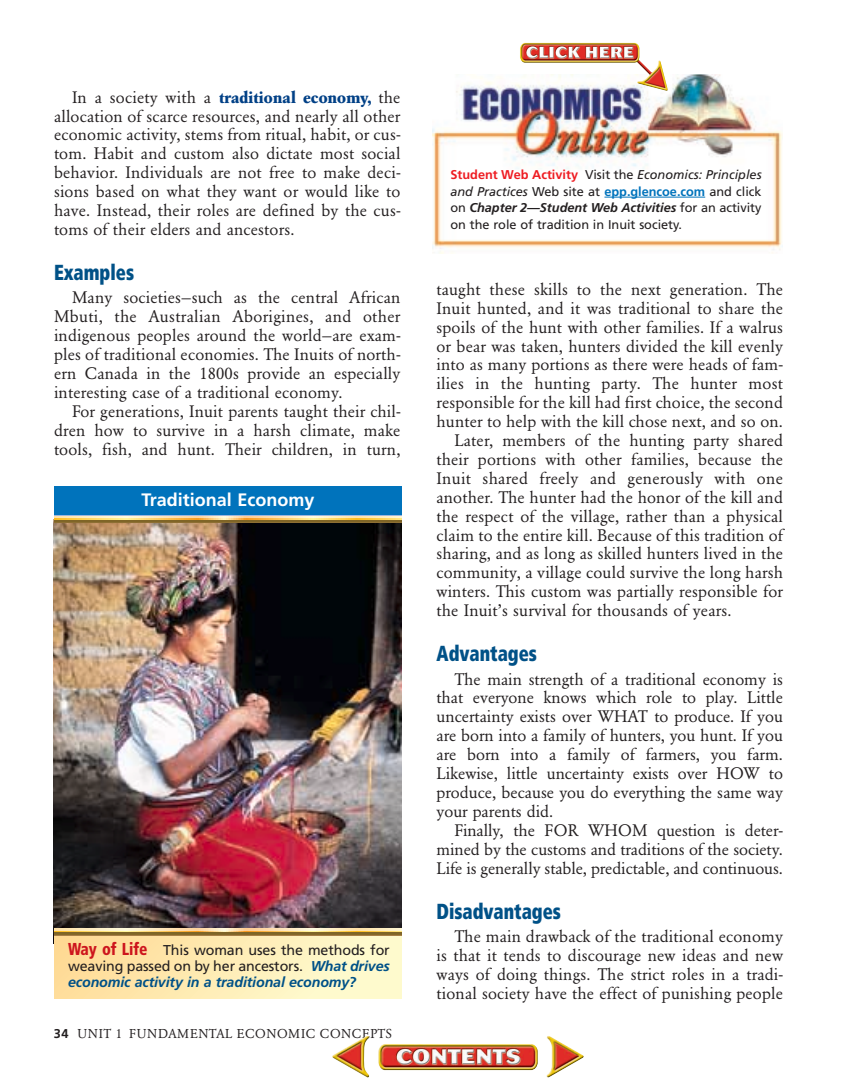
<style>
.page{position:relative;width:864px;height:1080px;background:#fff}
.page>*{position:absolute;margin:0;border:0;box-sizing:border-box;transform-origin:0 0}
.t1{font:900 condensed 21.75px "Frutiger";color:#005187;scale:.84 1}
.t2{font:700 18px "Frutiger";color:#fff}
.t3{font:16.5px/18.9px "Garamond BE";letter-spacing:.01em;color:#231f20;text-align:justify}
.t4{font:14.25px/15.8px "Frutiger";letter-spacing:-.01em;color:#231f20;text-align:justify}
.t5{font:12.75px/16.5px "Frutiger";letter-spacing:-.005em;color:#231f20;text-align:justify}
.t6{font:12.75px "Garamond BE";letter-spacing:.045em;color:#231f20}
.s1{font-weight:700;color:#014086}
.s2{font-weight:900;font-stretch:condensed;font-size:17.25px;color:#cd151d}
.s3{font-weight:700;font-style:italic;color:#005187}
.s4{font-family:"Frutiger";font-weight:700}
.s5{font-weight:700;color:#ee1d23}
.s6{font-style:italic}
.s7{font-weight:700;color:#0073bc}
.s8{font-weight:700;font-style:italic}
</style>
<div class="page">
<img style="left:54px;top:523px;width:348px;height:406px">
<div style="left:54px;top:486px;width:348px;height:32px;background:#0073bc"></div>
<svg style="left:54px;top:518px;width:348px;height:2px"></svg>
<hr style="left:54px;top:515px;width:348px;height:1px;background:#9bb5de">
<svg style="left:54px;top:516px;width:348px;height:2px"></svg>
<svg style="left:54px;top:520px;width:348px;height:3px"></svg>
<svg style="left:54px;top:935px;width:348px;height:64px;background:#fceab3"></svg>
<svg style="left:54px;top:930px;width:348px;height:2px"></svg>
<svg style="left:54px;top:929px;width:348px;height:1px"></svg>
<hr style="left:54px;top:932px;width:348px;height:3px;background:#7f6527">
<img style="left:433px;top:74px;width:350px;height:180px">
<hr style="left:604px;top:197px;width:101px;height:1px;background:#0073bc">
<img style="left:332px;top:1036px;width:252px;height:42px">
<img style="left:520px;top:43px;width:148px;height:48px">
<p class="t3" style="left:54px;top:89px;width:348px;text-indent:18px">In a society with a <span class="s1">traditional economy,</span> the allocation of scarce resources, and nearly all other economic activity, stems from ritual, habit, or cus&shy;tom. Habit and custom also dictate most social behavior. Individuals are not free to make deci&shy;sions based on what they want or would like to have. Instead, their roles are defined by the cus&shy;toms of their elders and ancestors.</p>
<p class="t1" style="left:54px;top:264px;width:97px">Examples</p>
<p class="t3" style="left:72px;top:290px;width:330px">Many societies—such as the central African</p>
<p class="t3" style="left:54px;top:308px;width:348px">Mbuti, the Australian Aborigines, and other</p>
<p class="t3" style="left:54px;top:327px;width:348px">indigenous peoples around the world—are exam-</p>
<p class="t3" style="left:54px;top:346px;width:348px">ples of traditional economies. The Inuits of north-</p>
<p class="t3" style="left:54px;top:365px;width:348px">ern Canada in the 1800s provide an especially</p>
<p class="t3" style="left:54px;top:384px;width:290px">interesting case of a traditional economy.</p>
<p class="t3" style="left:72px;top:403px;width:330px">For generations, Inuit parents taught their chil-</p>
<p class="t3" style="left:54px;top:422px;width:348px">dren how to survive in a harsh climate, make</p>
<p class="t3" style="left:54px;top:441px;width:348px">tools, fish, and hunt. Their children, in turn,</p>
<p class="t2" style="left:142px;top:493px;width:174px">Traditional Economy</p>
<p class="t4" style="left:68px;top:944px;width:323px"><span class="s2">Way of Life</span> This woman uses the methods for weaving passed on by her ancestors. <span class="s3">What drives economic activity in a traditional economy?</span></p>
<p class="t6" style="left:54px;top:1029px;width:340px"><span class="s4">34</span> UNIT 1 FUNDAMENTAL ECONOMIC CONCEPTS</p>
<p class="t5" style="left:450px;top:168px;width:313px"><span class="s5">Student Web Activity</span> Visit the <span class="s6">Economics: Principles and Practices</span> Web site at <span class="s7">epp.glencoe.com</span> and click on <span class="s8">Chapter 2—Student Web Activities</span> for an activity on the role of tradition in Inuit society.</p>
<p class="t3" style="left:436px;top:281px;width:348px">taught these skills to the next generation. The</p>
<p class="t3" style="left:436px;top:300px;width:348px">Inuit hunted, and it was traditional to share the</p>
<p class="t3" style="left:436px;top:319px;width:348px">spoils of the hunt with other families. If a walrus</p>
<p class="t3" style="left:436px;top:338px;width:348px">or bear was taken, hunters divided the kill evenly</p>
<p class="t3" style="left:436px;top:357px;width:348px">into as many portions as there were heads of fam-</p>
<p class="t3" style="left:436px;top:376px;width:348px">ilies in the hunting party. The hunter most</p>
<p class="t3" style="left:436px;top:394px;width:348px">responsible for the kill had first choice, the second</p>
<p class="t3" style="left:436px;top:413px;width:348px">hunter to help with the kill chose next, and so on.</p>
<p class="t3" style="left:454px;top:432px;width:330px">Later, members of the hunting party shared</p>
<p class="t3" style="left:436px;top:451px;width:348px">their portions with other families, because the</p>
<p class="t3" style="left:436px;top:470px;width:348px">Inuit shared freely and generously with one</p>
<p class="t3" style="left:436px;top:489px;width:348px">another. The hunter had the honor of the kill and</p>
<p class="t3" style="left:436px;top:508px;width:348px">the respect of the village, rather than a physical</p>
<p class="t3" style="left:436px;top:527px;width:348px">claim to the entire kill. Because of this tradition of</p>
<p class="t3" style="left:436px;top:546px;width:348px">sharing, and as long as skilled hunters lived in the</p>
<p class="t3" style="left:436px;top:565px;width:348px">community, a village could survive the long harsh</p>
<p class="t3" style="left:436px;top:584px;width:348px">winters. This custom was partially responsible for</p>
<p class="t3" style="left:436px;top:602px;width:297px">the Inuit’s survival for thousands of years.</p>
<p class="t1" style="left:436px;top:645px;width:121px">Advantages</p>
<p class="t3" style="left:454px;top:671px;width:330px">The main strength of a traditional economy is</p>
<p class="t3" style="left:437px;top:690px;width:348px">that everyone knows which role to play. Little</p>
<p class="t3" style="left:437px;top:709px;width:348px">uncertainty exists over WHAT to produce. If you</p>
<p class="t3" style="left:437px;top:727px;width:348px">are born into a family of hunters, you hunt. If you</p>
<p class="t3" style="left:437px;top:746px;width:348px">are born into a family of farmers, you farm.</p>
<p class="t3" style="left:437px;top:765px;width:348px">Likewise, little uncertainty exists over HOW to</p>
<p class="t3" style="left:437px;top:784px;width:348px">produce, because you do everything the same way</p>
<p class="t3" style="left:437px;top:803px;width:118px">your parents did.</p>
<p class="t3" style="left:454px;top:822px;width:330px">Finally, the FOR WHOM question is deter-</p>
<p class="t3" style="left:437px;top:841px;width:348px">mined by the customs and traditions of the society.</p>
<p class="t3" style="left:437px;top:860px;width:348px">Life is generally stable, predictable, and continuous.</p>
<p class="t1" style="left:436px;top:902px;width:150px">Disadvantages</p>
<p class="t3" style="left:437px;top:928px;width:348px;text-indent:18px">The main drawback of the traditional economy is that it tends to discourage new ideas and new ways of doing things. The strict roles in a tradi&shy;tional society have the effect of punishing people</p>
</div>
